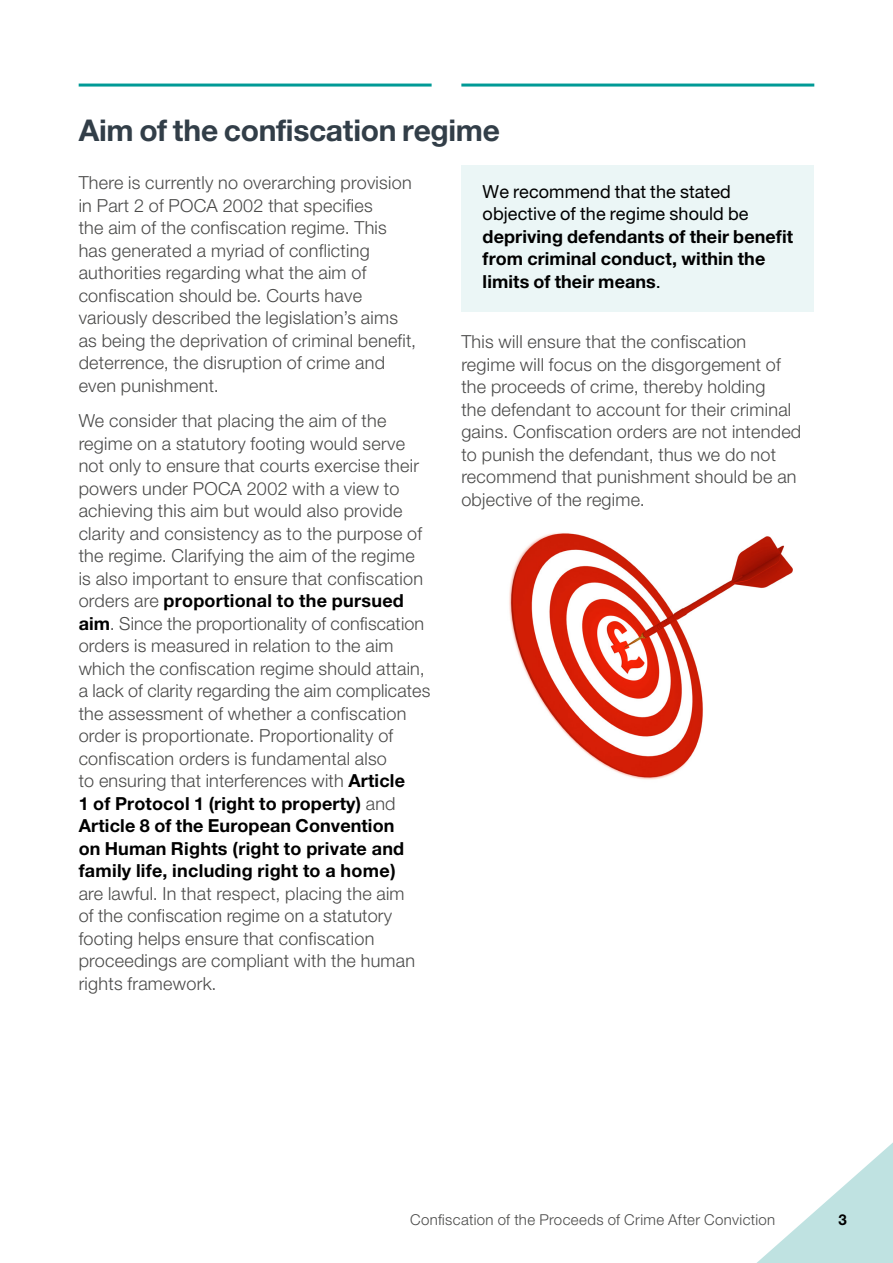
<style>
.page{position:relative;width:893px;height:1263px;background:#fff}
.page>*{position:absolute;margin:0;border:0;box-sizing:border-box;transform-origin:0 0}
.Heading_1__span_colu{font:700 30px "Helvetica Neue LT Pro";letter-spacing:-.01em;color:#323e48}
.Body_Text{font:300 18px/22.5px "Helvetica Neue LT Pro";letter-spacing:.015em;color:#4a4a49}
.Shaded_Box_body_text{font:700 18px/22.5px "Helvetica Neue LT Pro";letter-spacing:.005em;color:#000}
.t1{font:300 15px "Helvetica Neue LT Pro";letter-spacing:.025em;color:#4a4a49}
.t2{font:700 15px "Helvetica Neue LT Pro";color:#000}
.s1{font-weight:700;color:#000}
.s2{font-weight:400}
</style>
<div class="page">
<div style="left:461px;top:166px;width:353px;height:146px;background:#ebf6f6"></div>
<img style="left:509px;top:533px;width:284px;height:247px">
<svg style="left:757px;top:1142px;width:136px;height:121px"></svg>
<hr style="left:79px;top:84px;width:353px;height:3px;background:#009a96">
<hr style="left:461px;top:84px;width:353px;height:3px;background:#009a96">
<h1 class="Heading_1__span_colu" style="left:79px;top:112px;width:423px">Aim of the confiscation regime</h1>
<p class="Body_Text" style="left:79px;top:171px;width:339px">There is currently no overarching provision in Part 2 of POCA 2002 that specifies<br>the aim of the confiscation regime. This has generated a myriad of conflicting authorities regarding what the aim of confiscation should be. Courts have variously described the legislation’s aims as being the deprivation of criminal benefit, deterrence, the disruption of crime and even punishment.</p>
<p class="Body_Text" style="left:79px;top:409px;width:353px">We consider that placing the aim of the regime on a statutory footing would serve not only to ensure that courts exercise their powers under POCA 2002 with a view to achieving this aim but would also provide clarity and consistency as to the purpose of the regime. Clarifying the aim of the regime is also important to ensure that confiscation orders are <span class="s1">proportional to the pursued aim</span>. Since the proportionality of confiscation orders is measured in relation to the aim which the confiscation regime should attain, a lack of clarity regarding the aim complicates the assessment of whether a confiscation order is proportionate. Proportionality of confiscation orders is fundamental also<br>to ensuring that interferences with <span class="s1">Article<br>1 of Protocol 1 (right to property)</span> and <span class="s1">Article 8 of the European Convention<br>on Human Rights (right to private and family life, including right to a home)<br></span>are lawful. In that respect, placing the aim<br>of the confiscation regime on a statutory footing helps ensure that confiscation proceedings are compliant with the human rights framework.</p>
<p class="Shaded_Box_body_text" style="left:483px;top:179px;width:312px"><span class="s2">We recommend that the stated objective of the regime should be </span>depriving defendants of their benefit from criminal conduct, within the limits of their means<span class="s2">.</span></p>
<p class="Body_Text" style="left:461px;top:330px;width:341px">This will ensure that the confiscation regime will focus on the disgorgement of the proceeds of crime, thereby holding<br>the defendant to account for their criminal gains. Confiscation orders are not intended to punish the defendant, thus we do not recommend that punishment should be an objective of the regime.</p>
<p class="t1" style="left:410px;top:1210px;width:367px">Confiscation of the Proceeds of Crime After Conviction</p>
<p class="t2" style="left:839px;top:1210px;width:10px">3</p>
</div>
